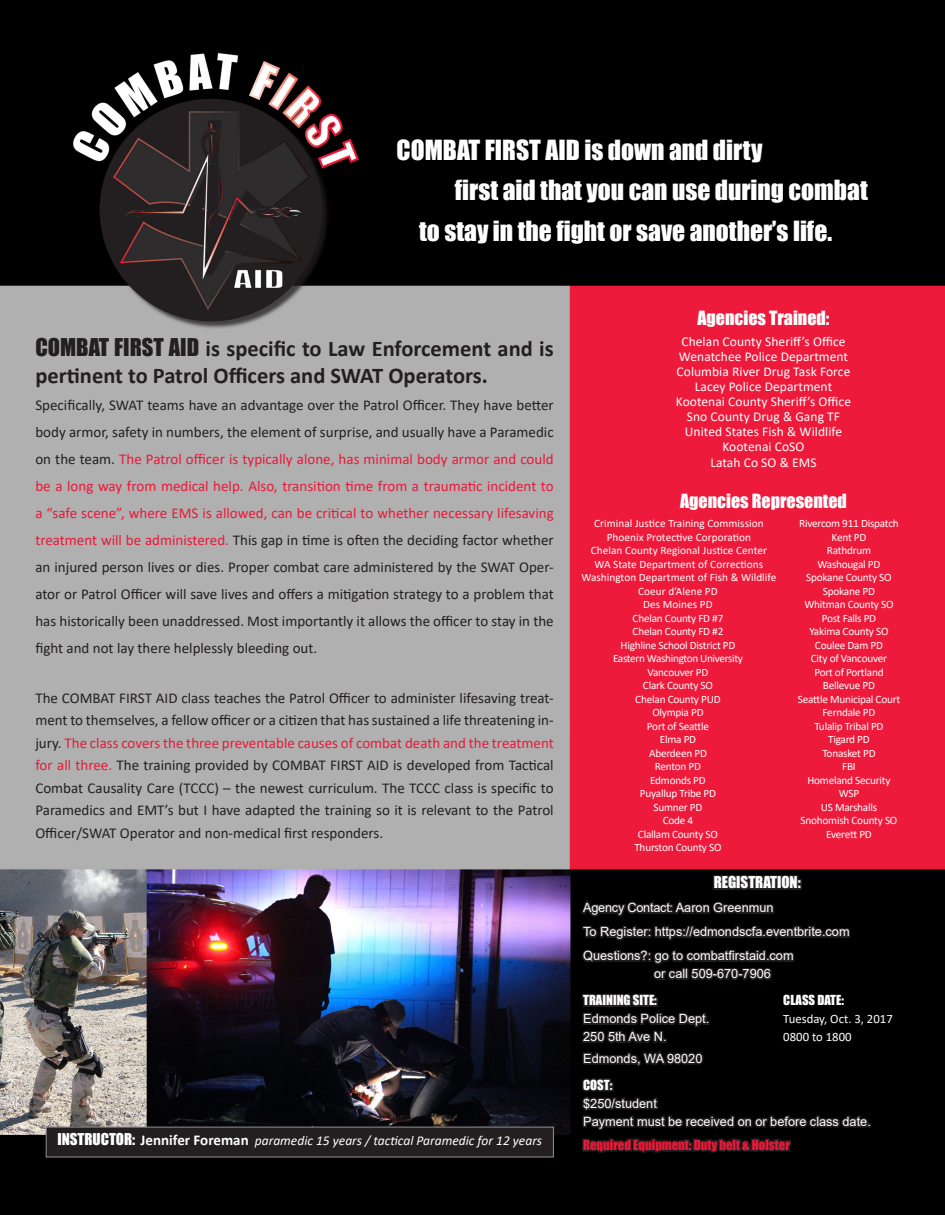
<style>
.page{position:relative;width:945px;height:1215px;background:#fff}
.page>*{position:absolute;margin:0;border:0;box-sizing:border-box;transform-origin:0 0}
.t1{font:25.5px/40.5px "Impact";color:#fff}
.t2{font:700 22.5px/27px "Calibri";color:#231f20}
.t3{font:18px "Impact";color:#fff}
.t4{font:15px/27px "Calibri";color:#231f20;text-align:justify}
.t5{font:15px "Impact";color:#fff}
.t6{font:13.5px "Calibri";letter-spacing:.005em;color:#fff}
.t7{font:italic 13.5px "Calibri";color:#fff}
.t8{font:12.75px "Arial";color:#fff}
.t9{font:12.75px "Impact";color:#ea1939}
.t10{font:12.75px "Impact";color:#fff}
.t11{font:12.75px "Calibri";color:#fff}
.t12{font:11.25px "Calibri";letter-spacing:-.02em;color:#fff}
.t13{font:11.25px "Calibri";letter-spacing:.005em;color:#fff}
.s1{font-family:"Impact";font-weight:400}
.s2{color:#ea1939}
.s3{font-family:"Impact";font-style:normal;font-size:15px}
.s4{font-weight:700;font-style:normal;font-size:15px}
</style>
<div class="page">
<img style="left:0;top:1px;width:945px;height:1214px">
<svg style="left:570px;top:851px;width:301px;height:324px;background:#140709"></svg>
<div style="left:46px;top:1127px;width:507px;height:30px;background:#231f20"></div>
<div style="left:46px;top:1127px;width:508px;height:30px;border:1px solid #8f9194"></div>
<p class="t1" style="left:397px;top:129px;width:367px">COMBAT FIRST AID is down and dirty</p>
<p class="t1" style="left:419px;top:169px;width:450px;text-indent:36px">first aid that you can use during combat to stay in the fight or save another’s life.</p>
<p class="t2" style="left:35px;top:335px;width:520px"><span class="s1">COMBAT FIRST AID</span> is specific to Law Enforcement and is pertinent to Patrol Officers and SWAT Operators.</p>
<p class="t4" style="left:35px;top:391px;width:520px">Specifically, SWAT teams have an advantage over the Patrol Officer. They have better body armor, safety in numbers, the element of surprise, and usually have a Paramedic on the team. <span class="s2">The Patrol officer is typically alone, has minimal body armor and could be a long way from medical help. Also, transition time from a traumatic incident to a “safe scene”, where EMS is allowed, can be critical to whether necessary lifesaving treatment will be administered.</span> This gap in time is often the deciding factor whether an injured person lives or dies. Proper combat care administered by the SWAT Oper&shy;ator or Patrol Officer will save lives and offers a mitigation strategy to a problem that has historically been unaddressed. Most importantly it allows the officer to stay in the fight and not lay there helplessly bleeding out.</p>
<p class="t4" style="left:35px;top:686px;width:520px;line-height:22.5px">The COMBAT FIRST AID class teaches the Patrol Officer to administer lifesaving treat&shy;ment to themselves, a fellow officer or a citizen that has sustained a life threatening in&shy;jury. <span class="s2">The class covers the three preventable causes of combat death and the treatment for all three.</span> The training provided by COMBAT FIRST AID is developed from Tactical Combat Causality Care (TCCC) – the newest curriculum. The TCCC class is specific to Paramedics and EMT’s but I have adapted the training so it is relevant to the Patrol Officer/SWAT Operator and non-medical first responders.</p>
<p class="t7" style="left:57px;top:1131px;width:486px"><span class="s3">INSTRUCTOR:</span> <span class="s4">Jennifer Foreman</span> paramedic 15 years / tactical Paramedic for 12 years</p>
<p class="t3" style="left:697px;top:304px;width:134px">Agencies Trained:</p>
<p class="t6" style="left:681px;top:332px;width:166px">Chelan County Sheriff’s Office</p>
<p class="t6" style="left:679px;top:347px;width:171px">Wenatchee Police Department</p>
<p class="t6" style="left:677px;top:362px;width:175px">Columbia River Drug Task Force</p>
<p class="t6" style="left:695px;top:377px;width:139px">Lacey Police Department</p>
<p class="t6" style="left:676px;top:392px;width:177px">Kootenai County Sheriff’s Office</p>
<p class="t6" style="left:687px;top:407px;width:155px">Sno County Drug &amp; Gang TF</p>
<p class="t6" style="left:685px;top:422px;width:159px">United States Fish &amp; Wildlife</p>
<p class="t6" style="left:722px;top:437px;width:84px">Kootenai CoSO</p>
<p class="t6" style="left:710px;top:453px;width:108px">Latah Co SO &amp; EMS</p>
<p class="t3" style="left:680px;top:487px;width:168px">Agencies Represented</p>
<p class="t13" style="left:594px;top:516px;width:171px">Criminal Justice Training Commission</p>
<p class="t13" style="left:607px;top:529px;width:146px">Phoenix Protective Corporation</p>
<p class="t13" style="left:591px;top:543px;width:178px">Chelan County Regional Justice Center</p>
<p class="t13" style="left:594px;top:556px;width:170px">WA State Department of Corrections</p>
<p class="t13" style="left:581px;top:570px;width:197px">Washington Department of Fish &amp; Wildlife</p>
<p class="t13" style="left:638px;top:583px;width:81px">Coeur d’Alene PD</p>
<p class="t13" style="left:643px;top:597px;width:71px">Des Moines PD</p>
<p class="t12" style="left:633px;top:610px;width:92px">Chelan County FD #7</p>
<p class="t12" style="left:633px;top:624px;width:92px">Chelan County FD #2</p>
<p class="t12" style="left:621px;top:637px;width:116px">Highline School District PD</p>
<p class="t12" style="left:613px;top:651px;width:131px">Eastern Washington University</p>
<p class="t12" style="left:648px;top:664px;width:62px">Vancouver PD</p>
<p class="t12" style="left:643px;top:678px;width:72px">Clark County SO</p>
<p class="t12" style="left:635px;top:691px;width:87px">Chelan County PUD</p>
<p class="t12" style="left:652px;top:705px;width:53px">Olympia PD</p>
<p class="t12" style="left:647px;top:718px;width:64px">Port of Seattle</p>
<p class="t12" style="left:660px;top:732px;width:38px">Elma PD</p>
<p class="t12" style="left:649px;top:745px;width:59px">Aberdeen PD</p>
<p class="t12" style="left:655px;top:759px;width:48px">Renton PD</p>
<p class="t12" style="left:650px;top:772px;width:57px">Edmonds PD</p>
<p class="t12" style="left:640px;top:786px;width:78px">Puyallup Tribe PD</p>
<p class="t12" style="left:654px;top:799px;width:50px">Sumner PD</p>
<p class="t12" style="left:663px;top:813px;width:32px">Code 4</p>
<p class="t12" style="left:638px;top:826px;width:82px">Clallam County SO</p>
<p class="t12" style="left:634px;top:840px;width:89px">Thurston County SO</p>
<p class="t12" style="left:799px;top:516px;width:101px">Rivercom 911 Dispatch</p>
<p class="t12" style="left:832px;top:529px;width:36px">Kent PD</p>
<p class="t12" style="left:827px;top:543px;width:46px">Rathdrum</p>
<p class="t12" style="left:817px;top:556px;width:65px">Washougal PD</p>
<p class="t12" style="left:806px;top:570px;width:87px">Spokane County SO</p>
<p class="t12" style="left:823px;top:583px;width:54px">Spokane PD</p>
<p class="t12" style="left:804px;top:597px;width:91px">Whitman County SO</p>
<p class="t12" style="left:822px;top:610px;width:56px">Post Falls PD</p>
<p class="t12" style="left:809px;top:624px;width:81px">Yakima County SO</p>
<p class="t12" style="left:815px;top:637px;width:70px">Coulee Dam PD</p>
<p class="t12" style="left:811px;top:651px;width:78px">City of Vancouver</p>
<p class="t12" style="left:814px;top:664px;width:71px">Port of Portland</p>
<p class="t12" style="left:823px;top:678px;width:54px">Bellevue PD</p>
<p class="t12" style="left:798px;top:691px;width:104px">Seattle Municipal Court</p>
<p class="t12" style="left:823px;top:705px;width:54px">Ferndale PD</p>
<p class="t12" style="left:814px;top:718px;width:71px">Tulalip Tribal PD</p>
<p class="t12" style="left:828px;top:732px;width:43px">Tigard PD</p>
<p class="t12" style="left:822px;top:745px;width:55px">Tonasket PD</p>
<p class="t12" style="left:842px;top:759px;width:15px">FBI</p>
<p class="t12" style="left:807px;top:772px;width:85px">Homeland Security</p>
<p class="t12" style="left:839px;top:786px;width:22px">WSP</p>
<p class="t12" style="left:821px;top:799px;width:58px">US Marshalls</p>
<p class="t12" style="left:801px;top:813px;width:98px">Snohomish County SO</p>
<p class="t12" style="left:826px;top:826px;width:47px">Everett PD</p>
<p class="t5" style="left:714px;top:871px;width:89px">REGISTRATION:</p>
<p class="t8" style="left:583px;top:899px;width:192px">Agency Contact: Aaron Greenmun</p>
<p class="t8" style="left:583px;top:923px;width:268px">To Register: https://edmondscfa.eventbrite.com</p>
<p class="t8" style="left:583px;top:947px;width:212px">Questions?: go to combatfirstaid.com</p>
<p class="t8" style="left:654px;top:965px;width:118px">or call 509-670-7906</p>
<p class="t10" style="left:583px;top:991px;width:75px">TRAINING SITE:</p>
<p class="t8" style="left:583px;top:1010px;width:128px">Edmonds Police Dept.</p>
<p class="t8" style="left:583px;top:1028px;width:85px">250 5th Ave N.</p>
<p class="t8" style="left:583px;top:1050px;width:121px">Edmonds, WA 98020</p>
<p class="t10" style="left:583px;top:1075px;width:31px">COST:</p>
<p class="t8" style="left:583px;top:1095px;width:75px">$250/student</p>
<p class="t8" style="left:583px;top:1113px;width:289px">Payment must be received on or before class date.</p>
<p class="t9" style="left:583px;top:1135px;width:208px">Required Equipment: Duty belt &amp; Holster</p>
<p class="t10" style="left:783px;top:990px;width:62px">CLASS DATE:</p>
<p class="t11" style="left:783px;top:1010px;width:111px">Tuesday, Oct. 3, 2017</p>
<p class="t11" style="left:783px;top:1028px;width:70px">0800 to 1800</p>
</div>
